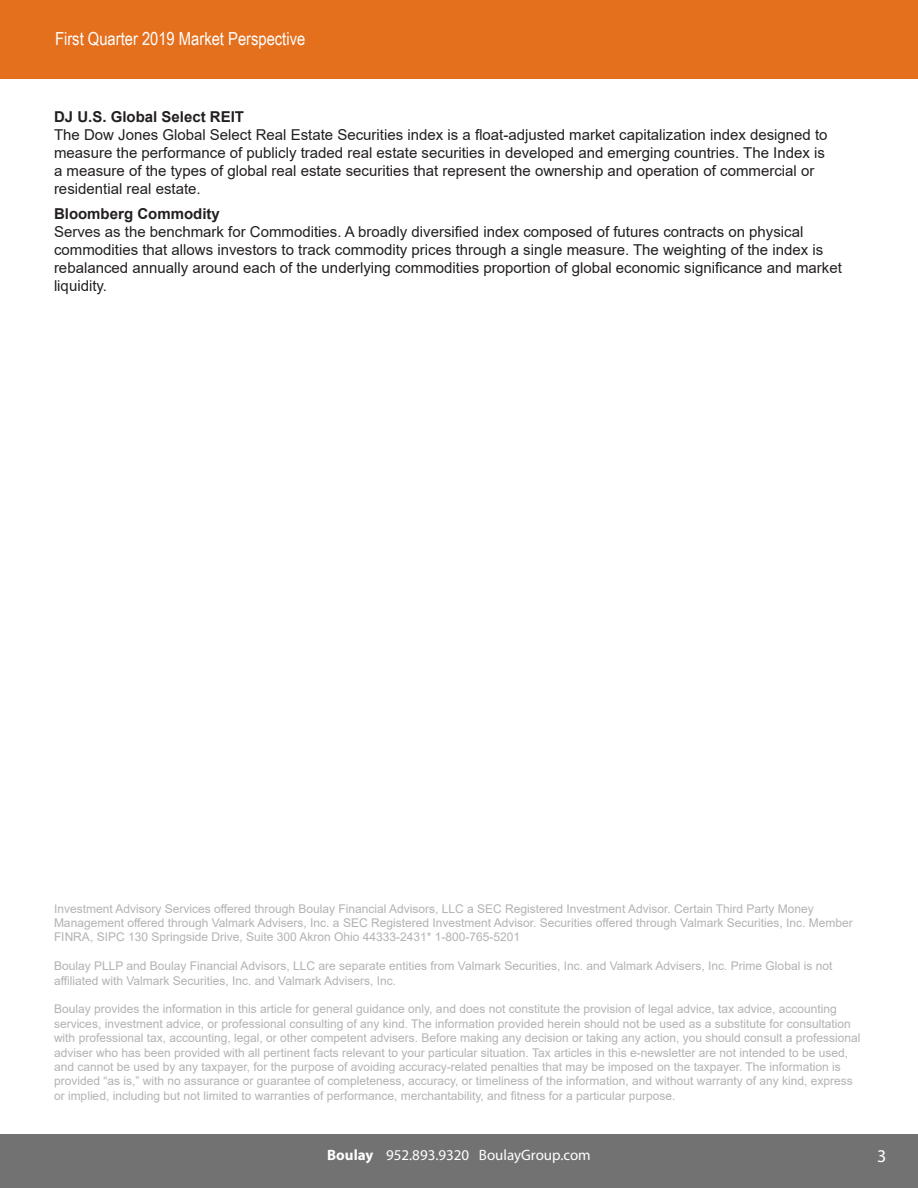
<style>
.page{position:relative;width:918px;height:1188px;background:#fff}
.page>*{position:absolute;margin:0;border:0;box-sizing:border-box;transform-origin:0 0}
.t1{font:18px "Arial Narrow";color:#fff}
.t2{font:18px "Myriad Pro";color:#fff}
.t3{font:15px/18px "Arial";color:#231f20}
.t4{font:15px "Myriad Pro";color:#fff}
.t5{font:12px/14.4px "Arial";color:#b4b2b2}
.s1{font-weight:700}
</style>
<div class="page">
<div style="left:0;top:0;width:918px;height:78px;background:#e4701e"></div>
<div style="left:0;top:1134px;width:918px;height:54px;background:#717271"></div>
<p class="t1" style="left:55px;top:25px;width:252px">First Quarter 2019 Market Perspective</p>
<p class="t3" style="left:54px;top:108px;width:775px"><span class="s1">DJ U.S. Global Select REIT<br></span>The Dow Jones Global Select Real Estate Securities index is a float-adjusted market capitalization index designed to measure the performance of publicly traded real estate securities in developed and emerging countries. The Index is a measure of the types of global real estate securities that represent the ownership and operation of commercial or residential real estate.</p>
<p class="t3" style="left:54px;top:205px;width:789px"><span class="s1">Bloomberg Commodity<br></span>Serves as the benchmark for Commodities. A broadly diversified index composed of futures contracts on physical commodities that allows investors to track commodity prices through a single measure. The weighting of the index is rebalanced annually around each of the underlying commodities proportion of global economic significance and market liquidity.</p>
<p class="t5" style="left:54px;top:901px;width:800px">Investment Advisory Services offered through Boulay Financial Advisors, LLC a SEC Registered Investment Advisor. Certain Third Party Money<br>Management offered through Valmark Advisers, Inc. a SEC Registered Investment Advisor. Securities offered through Valmark Securities, Inc. Member<br>FINRA, SIPC 130 Springside Drive, Suite 300 Akron Ohio 44333-2431* 1-800-765-5201</p>
<p class="t5" style="left:54px;top:959px;width:780px">Boulay PLLP and Boulay Financial Advisors, LLC are separate entities from Valmark Securities, Inc. and Valmark Advisers, Inc. Prime Global is not affiliated with Valmark Securities, Inc. and Valmark Advisers, Inc.</p>
<p class="t5" style="left:54px;top:1002px;width:808px">Boulay provides the information in this article for general guidance only, and does not constitute the provision of legal advice, tax advice, accounting services, investment advice, or professional consulting of any kind. The information provided herein should not be used as a substitute for consultation with professional tax, accounting, legal, or other competent advisers. Before making any decision or taking any action, you should consult a professional adviser who has been provided with all pertinent facts relevant to your particular situation. Tax articles in this e-newsletter are not intended to be used, and cannot be used by any taxpayer, for the purpose of avoiding accuracy-related penalties that may be imposed on the taxpayer. The information is provided “as is,” with no assurance or guarantee of completeness, accuracy, or timeliness of the information, and without warranty of any kind, express or implied, including but not limited to warranties of performance, merchantability, and fitness for a particular purpose.</p>
<p class="t4" style="left:327px;top:1145px;width:265px"><span class="s1">Boulay</span> 952.893.9320 BoulayGroup.com</p>
<p class="t2" style="left:877px;top:1145px;width:11px">3</p>
</div>
